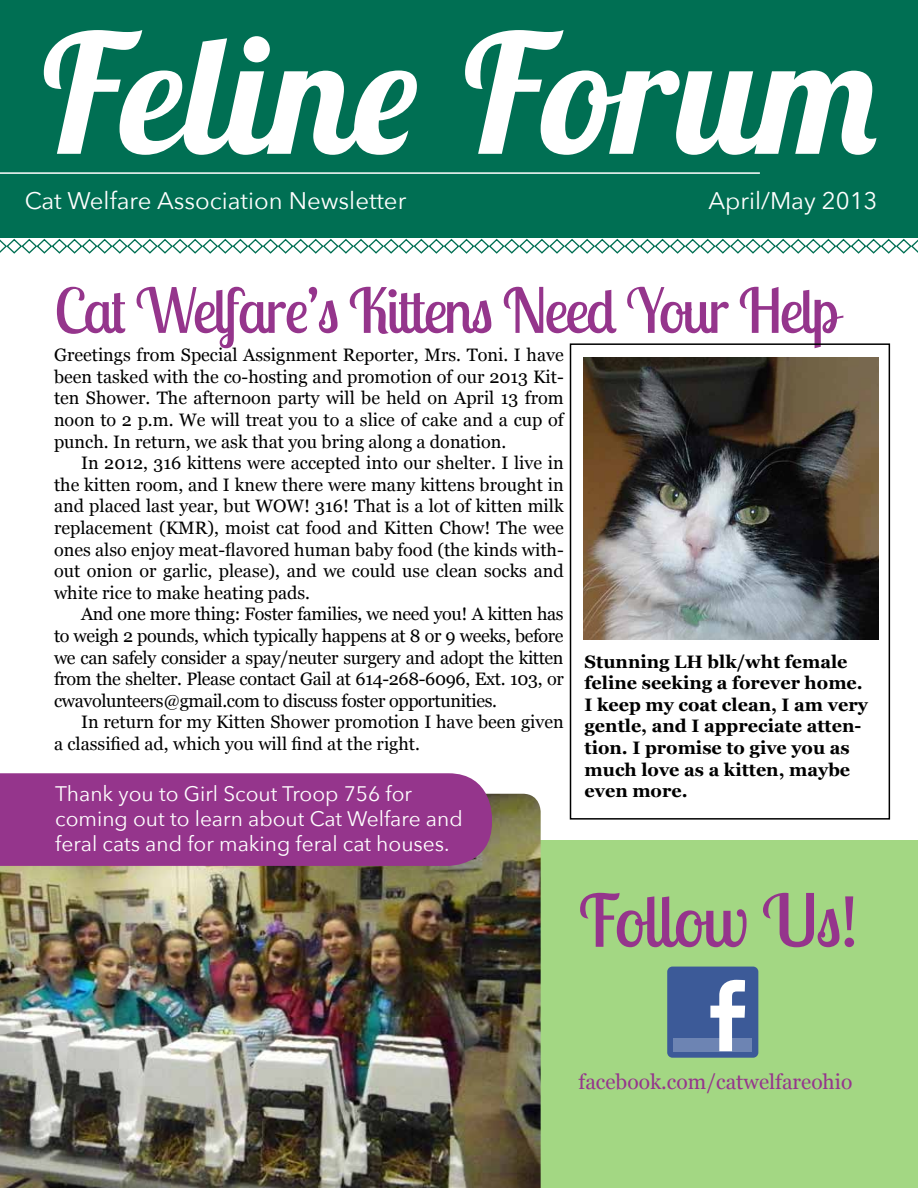
<style>
.page{position:relative;width:918px;height:1188px;background:#fff}
.page>*{position:absolute;margin:0;border:0;box-sizing:border-box;transform-origin:0 0}
.t1{font:italic 700 165px "Lobster Two";color:#fff}
.t2{font:72px "Lobster Two";letter-spacing:-.035em;color:#95358c}
.t3{font:61.5px "Lobster Two";letter-spacing:-.03em;color:#95358c}
.t4{font:24px "Avenir Next";color:#fff}
.t5{font:21px/25.2px "Avenir Next";color:#fff}
.t6{font:21px "Georgia";color:#95358c}
.t7{font:18px/21.6px "Georgia";color:#000;text-align:justify}
.t8{font:700 18px/21.6px "Georgia";color:#000}
</style>
<div class="page">
<div style="left:503px;top:840px;width:415px;height:348px;background:#a3d783"></div>
<div style="left:0;top:0;width:918px;height:238px;background:#006f53"></div>
<svg style="left:0;top:238px;width:918px;height:16px"></svg>
<hr style="left:0;top:172px;width:760px;height:2px;background:#fff">
<img style="left:0;top:794px;width:541px;height:394px">
<div style="left:0;top:773px;width:492px;height:93px;background:#95358c"></div>
<div style="left:570px;top:343px;width:320px;height:477px;border:2px solid #000"></div>
<img style="left:584px;top:358px;width:294px;height:282px">
<div style="left:667px;top:967px;width:91px;height:91px;background:#3c5a98;border-radius:5px"></div>
<div style="left:674px;top:1038px;width:78px;height:13px;background:#6d84b3"></div>
<svg style="left:710px;top:980px;width:35px;height:71px"></svg>
<h1 class="t1" style="left:33px;top:-11px;width:852px">Feline Forum</h1>
<h3 class="t4" style="left:708px;top:186px;width:171px">April/May 2013</h3>
<h3 class="t4" style="left:25px;top:186px;width:383px">Cat Welfare Association Newsletter</h3>
<h3 class="t3" style="left:54px;top:271px;width:786px">Cat Welfare’s Kittens Need Your Help</h3>
<p class="t7" style="left:54px;top:343px;width:511px">Greetings from Special Assignment Reporter, Mrs. Toni. I have been tasked with the co-hosting and promotion of our 2013 Kit&shy;ten Shower. The afternoon party will be held on April 13 from noon to 2 p.m. We will treat you to a slice of cake and a cup of punch. In return, we ask that you bring along a donation.</p>
<p class="t7" style="left:54px;top:451px;width:511px;text-indent:27px">In 2012, 316 kittens were accepted into our shelter. I live in the kitten room, and I knew there were many kittens brought in and placed last year, but WOW! 316! That is a lot of kitten milk replacement (KMR), moist cat food and Kitten Chow! The wee ones also enjoy meat-flavored human baby food (the kinds with&shy;out onion or garlic, please), and we could use clean socks and white rice to make heating pads.</p>
<p class="t7" style="left:54px;top:603px;width:511px;text-indent:27px">And one more thing: Foster families, we need you! A kitten has to weigh 2 pounds, which typically happens at 8 or 9 weeks, before we can safely consider a spay/neuter surgery and adopt the kitten from the shelter. Please contact Gail at 614-268-6096, Ext. 103, or cwavolunteers@gmail.com to discuss foster opportunities.</p>
<p class="t7" style="left:54px;top:711px;width:511px;text-indent:27px">In return for my Kitten Shower promotion I have been given a classified ad, which you will find at the right.</p>
<p class="t5" style="left:55px;top:781px;width:409px">Thank you to Girl Scout Troop 756 for coming out to learn about Cat Welfare and feral cats and for making feral cat houses.</p>
<p class="t8" style="left:585px;top:650px;width:285px">Stunning LH blk/wht female feline seeking a forever home.<br>I keep my coat clean, I am very gentle, and I appreciate atten&shy;tion. I promise to give you as much love as a kitten, maybe even more.</p>
<h2 class="t2" style="left:579px;top:875px;width:281px">Follow Us!</h2>
<p class="t6" style="left:579px;top:1066px;width:275px">facebook.com/catwelfareohio</p>
</div>
